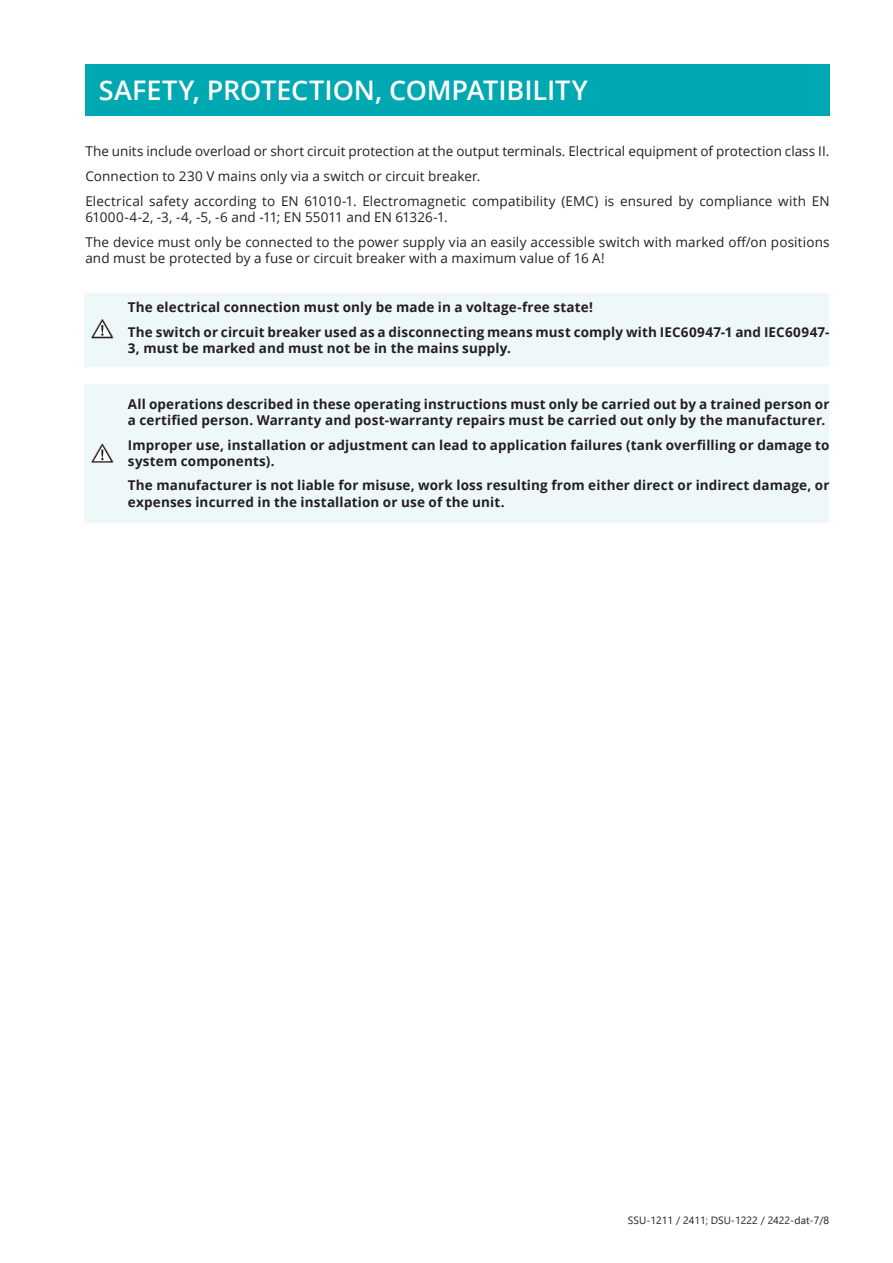
<style>
.page{position:relative;width:893px;height:1263px;background:#fff}
.page>*{position:absolute;margin:0;border:0;box-sizing:border-box;transform-origin:0 0}
.nadpis-CZ{font:600 27px "Open Sans";letter-spacing:-.005em;color:#fff}
.features-CZ{font:700 13.5px/16.2px "Open Sans";letter-spacing:.01em;color:#231f20}
.features-CZ-2{font:13.5px/16.2px "Open Sans";letter-spacing:.01em;color:#231f20}
.t1{font:10.5px "Segoe UI";color:#231f20}
</style>
<div class="page">
<div style="left:85px;top:64px;width:744px;height:52px;background:#00a8b1"></div>
<div style="left:85px;top:293px;width:744px;height:73px;background:#eff8f9"></div>
<svg style="left:91px;top:319px;width:23px;height:19px"></svg>
<div style="left:85px;top:384px;width:744px;height:138px;background:#eff8f9"></div>
<svg style="left:91px;top:443px;width:23px;height:20px"></svg>
<p class="nadpis-CZ" style="left:99px;top:72px;width:490px">SAFETY, PROTECTION, COMPATIBILITY</p>
<p class="features-CZ-2" style="left:85px;top:143px;width:746px">The units include overload or short circuit protection at the output terminals. Electrical equipment of protection class II.</p>
<p class="features-CZ-2" style="left:85px;top:168px;width:396px">Connection to 230 V mains only via a switch or circuit breaker.</p>
<p class="features-CZ-2" style="left:85px;top:192px;width:746px">Electrical safety according to EN 61010-1. Electromagnetic compatibility (EMC) is ensured by compliance with EN<br>61000-4-2, -3, -4, -5, -6 and -11; EN 55011 and EN 61326-1.</p>
<p class="features-CZ-2" style="left:85px;top:233px;width:746px">The device must only be connected to the power supply via an easily accessible switch with marked off/on positions and must be protected by a fuse or circuit breaker with a maximum value of 16 A!</p>
<p class="features-CZ" style="left:128px;top:299px;width:466px">The electrical connection must only be made in a voltage-free state!</p>
<p class="features-CZ" style="left:128px;top:324px;width:703px">The switch or circuit breaker used as a disconnecting means must comply with IEC60947-1 and IEC60947-<br>3, must be marked and must not be in the mains supply.</p>
<p class="features-CZ" style="left:128px;top:395px;width:703px">All operations described in these operating instructions must only be carried out by a trained person or a certified person. Warranty and post-warranty repairs must be carried out only by the manufacturer.</p>
<p class="features-CZ" style="left:128px;top:436px;width:703px">Improper use, installation or adjustment can lead to application failures (tank overfilling or damage to system components).</p>
<p class="features-CZ" style="left:128px;top:477px;width:703px">The manufacturer is not liable for misuse, work loss resulting from either direct or indirect damage, or expenses incurred in the installation or use of the unit.</p>
<p class="t1" style="left:628px;top:1211px;width:203px">SSU-1211 / 2411; DSU-1222 / 2422-dat-7/8</p>
</div>
